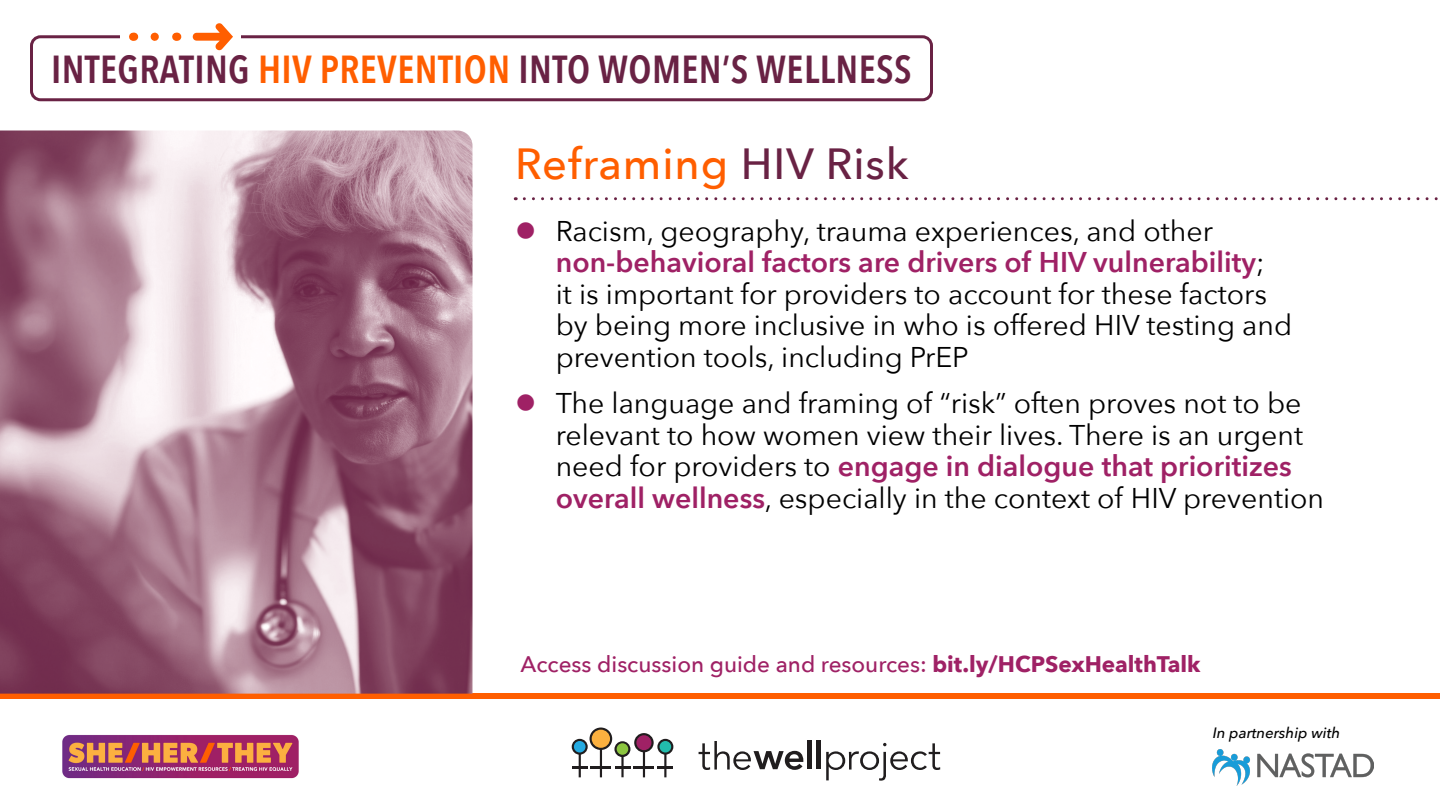
<style>
.page{position:relative;width:1440px;height:810px;background:#fff}
.page>*{position:absolute;margin:0;border:0;box-sizing:border-box;transform-origin:0 0}
.t1{font:500 43.5px "Avenir Next";letter-spacing:.02em;color:#ff5e00}
.t2{font:600 39px "Avenir Next Condensed";letter-spacing:.01em;color:#692244}
.t3{font:28.5px/31.5px "Avenir Next";color:#000}
.t4{font:500 22.5px "Avenir Next";color:#9f2165}
.t5{font:italic 500 15px "Avenir Next";color:#000}
.s1{color:#ff5e00}
.s2{color:#692244}
.s3{color:#9f2165}
.s4{font-weight:600;color:#9f2165}
.s5{font-weight:700}
</style>
<div class="page">
<div style="left:0;top:693px;width:1440px;height:6px;background:#ff5e00"></div>
<svg style="left:699px;top:741px;width:104px;height:29px"></svg>
<div style="left:807px;top:741px;width:5px;height:28px;background:#201d1e"></div>
<div style="left:816px;top:741px;width:5px;height:28px;background:#201d1e"></div>
<svg style="left:826px;top:743px;width:114px;height:38px"></svg>
<svg style="left:572px;top:728px;width:101px;height:49px"></svg>
<div style="left:30px;top:35px;width:903px;height:66px;border:3px solid #692244;border-radius:9px"></div>
<svg style="left:120px;top:32px;width:121px;height:9px"></svg>
<svg style="left:193px;top:23px;width:40px;height:27px"></svg>
<svg style="left:155px;top:33px;width:10px;height:8px"></svg>
<img style="left:62px;top:734px;width:237px;height:45px">
<img style="left:1212px;top:750px;width:162px;height:35px">
<img style="left:0;top:130px;width:472px;height:564px">
<svg style="left:524px;top:197px;width:914px;height:3px"></svg>
<h2 class="t2" style="left:51px;top:36px;width:862px">INTEGRATING <span class="s1">HIV PREVENTION</span> INTO WOMEN’S WELLNESS</h2>
<p class="t1" style="left:515px;top:127px;width:395px">Reframing <span class="s2">HIV Risk</span></p>
<p class="t3" style="left:556px;top:214px;width:738px;text-indent:-40px"><span class="s3">●</span> Racism, geography, trauma experiences, and other <span class="s4">non-behavioral factors are drivers of HIV vulnerability</span>;<br>it is important for providers to account for these factors by being more inclusive in who is offered HIV testing and prevention tools, including PrEP</p>
<p class="t3" style="left:556px;top:386px;width:770px;text-indent:-40px"><span class="s3">●</span> The language and framing of “risk” often proves not to be relevant to how women view their lives. There is an urgent need for providers to <span class="s4">engage in dialogue that prioritizes overall wellness</span>, especially in the context of HIV prevention</p>
<p class="t4" style="left:520px;top:645px;width:682px">Access discussion guide and resources: <span class="s5">bit.ly/HCPSexHealthTalk</span></p>
<p class="t5" style="left:1213px;top:720px;width:129px">In partnership with</p>
</div>
